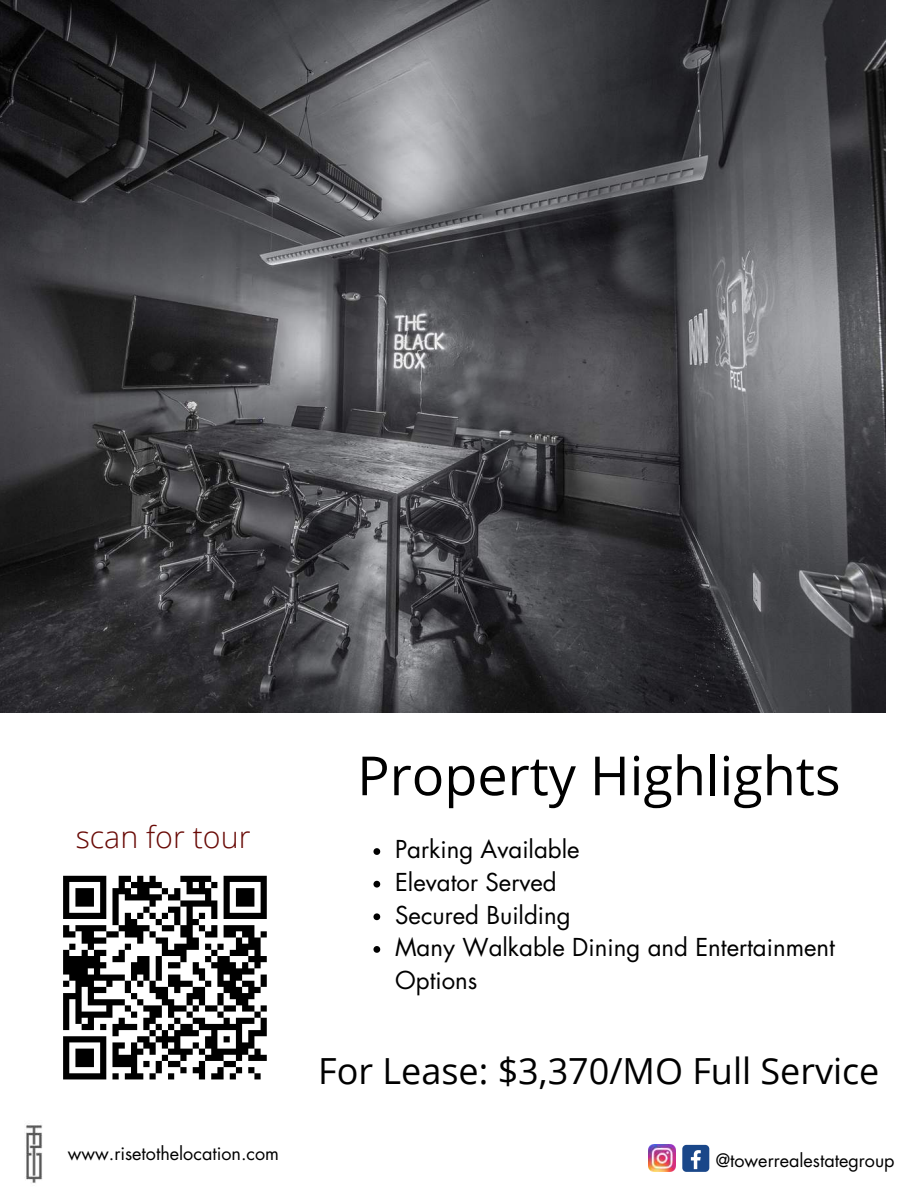
<style>
.page{position:relative;width:918px;height:1188px;background:#fff}
.page>*{position:absolute;margin:0;border:0;box-sizing:border-box;transform-origin:0 0}
.t1{font:54px "Open Sans";color:#000}
.t2{font:36px "Open Sans";color:#000}
.t3{font:300 30.45px "Open Sans";color:#690a06}
.t4{font:24px/32.7px "Futura Std";color:#000}
.t5{font:18px "Futura Std";color:#000}
</style>
<div class="page">
<img style="left:0;top:0;width:885px;height:712px">
<img style="left:26px;top:1123px;width:17px;height:60px">
<img style="left:648px;top:1145px;width:27px;height:27px">
<div style="left:682px;top:1145px;width:27px;height:27px;background:#1a4789;border-radius:4px"></div>
<svg style="left:691px;top:1150px;width:10px;height:19px"></svg>
<svg style="left:63px;top:875px;width:204px;height:205px"></svg>
<svg style="left:373px;top:848px;width:7px;height:7px"></svg>
<svg style="left:373px;top:881px;width:7px;height:7px"></svg>
<svg style="left:373px;top:913px;width:7px;height:7px"></svg>
<svg style="left:373px;top:946px;width:7px;height:7px"></svg>
<p class="t3" style="left:76px;top:816px;width:176px">scan for tour</p>
<p class="t5" style="left:68px;top:1145px;width:213px">www.risetothelocation.com</p>
<h1 class="t1" style="left:357px;top:738px;width:485px">Property Highlights</h1>
<p class="t4" style="left:395px;top:834px;width:441px">Parking Available<br>Elevator Served<br>Secured Building<br>Many Walkable Dining and Entertainment<br>Options</p>
<h2 class="t2" style="left:318px;top:1046px;width:563px">For Lease: $3,370/MO Full Service</h2>
<p class="t5" style="left:716px;top:1153px;width:180px">@towerrealestategroup</p>
</div>
